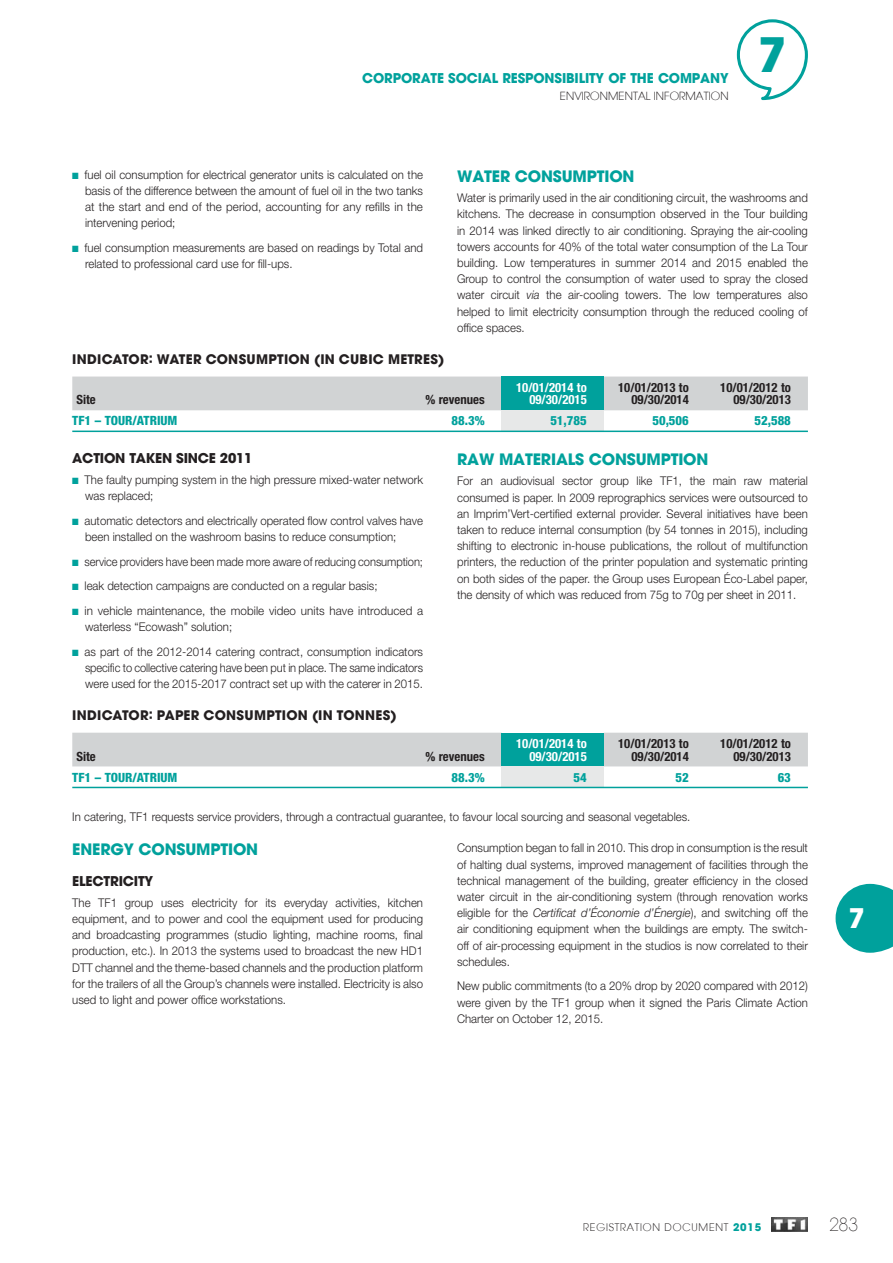
<style>
.page{position:relative;width:893px;height:1263px;background:#fff}
.page>*{position:absolute;margin:0;border:0;box-sizing:border-box;transform-origin:0 0}
.t1{font:700 47.4px "TF1 Avant Garde";color:#00a19c}
.t2{font:700 27px "TF1 Avant Garde";color:#fff}
.t3{font:300 18px "TF1 Avant Garde";color:#231f20}
.t4{font:700 15.75px "TF1 Avant Garde";letter-spacing:-.01em;color:#00a19c}
.t5{font:700 13.5px "TF1 Avant Garde";letter-spacing:-.01em;color:#00a19c}
.t6{font:700 13.5px "TF1 Avant Garde";letter-spacing:-.015em;color:#231f20}
.t7{font:700 13.2px "TF1 Avant Garde";letter-spacing:.015em;color:#231f20}
.t8{font:700 condensed 12.75px/12.8px "Helvetica Neue LT Std";color:#231f20;text-align:right}
.t9{font:800 condensed 12.75px "Helvetica Neue LT Std";color:#00a19c}
.t10{font:700 condensed 12.75px/12.8px "Helvetica Neue LT Std";color:#fff;text-align:right}
.t11{font:300 12px/16.2px "Helvetica Neue LT Std";color:#231f20;text-align:justify;scale:.95 1}
.t12{font:300 12px/16.2px "Helvetica Neue LT Std";color:#231f20}
.t13{font:300 12px "Helvetica Neue LT Std";color:#231f20;scale:.93 1}
.t14{font:500 11.25px "TF1 Avant Garde";color:#231f20}
.t15{font:500 10.5px "TF1 Avant Garde";letter-spacing:.07em;color:#231f20}
.s1{color:#00a19c}
.s2{font-style:italic}
.s3{font-weight:700;color:#00a19c}
</style>
<div class="page">
<img style="left:772px;top:1218px;width:36px;height:13px">
<svg style="left:737px;top:19px;width:71px;height:81px"></svg>
<svg style="left:836px;top:884px;width:57px;height:69px;background:#26afaa"></svg>
<div style="left:72px;top:376px;width:736px;height:34px;background:#d1d3d4"></div>
<div style="left:502px;top:377px;width:102px;height:33px;background:#00a19c"></div>
<div style="left:502px;top:410px;width:102px;height:21px;background:#e7e8e8"></div>
<hr style="left:72px;top:431px;width:736px;height:1px;background:#00a19c">
<div style="left:72px;top:733px;width:736px;height:33px;background:#d1d3d4"></div>
<div style="left:502px;top:733px;width:102px;height:33px;background:#00a19c"></div>
<div style="left:502px;top:766px;width:102px;height:21px;background:#e7e8e8"></div>
<hr style="left:72px;top:787px;width:736px;height:1px;background:#00a19c">
<p class="t5" style="left:362px;top:73px;width:368px">CORPORATE SOCIAL RESPONSIBILITY OF THE COMPANY</p>
<p class="t14" style="left:560px;top:91px;width:170px">ENVIRONMENTAL INFORMATION</p>
<h1 class="t1" style="left:758px;top:37px;width:31px">7</h1>
<p class="t11" style="left:85px;top:168px;width:357px;text-indent:-13px"><span class="s1">■</span> fuel oil consumption for electrical generator units is calculated on the basis of the difference between the amount of fuel oil in the two tanks at the start and end of the period, accounting for any refills in the intervening period;</p>
<p class="t11" style="left:85px;top:241px;width:357px;text-indent:-13px"><span class="s1">■</span> fuel consumption measurements are based on readings by Total and related to professional card use for fill-ups.</p>
<h3 class="t4" style="left:457px;top:170px;width:179px">WATER CONSUMPTION</h3>
<p class="t11" style="left:457px;top:191px;width:371px">Water is primarily used in the air conditioning circuit, the washrooms and kitchens. The decrease in consumption observed in the Tour building in 2014 was linked directly to air conditioning. Spraying the air-cooling towers accounts for 40% of the total water consumption of the La Tour building. Low temperatures in summer 2014 and 2015 enabled the Group to control the consumption of water used to spray the closed water circuit <span class="s2">via</span> the air-cooling towers. The low temperatures also helped to limit electricity consumption through the reduced cooling of office spaces.</p>
<p class="t7" style="left:72px;top:354px;width:374px">INDICATOR: WATER CONSUMPTION (IN CUBIC METRES)</p>
<p class="t8" style="left:77px;top:395px;width:21px">Site</p>
<p class="t8" style="left:425px;top:395px;width:61px">% revenues</p>
<p class="t10" style="left:516px;top:382px;width:72px">10/01/2014 to<br>09/30/2015</p>
<p class="t8" style="left:618px;top:382px;width:72px">10/01/2013 to<br>09/30/2014</p>
<p class="t8" style="left:720px;top:382px;width:72px">10/01/2012 to<br>09/30/2013</p>
<p class="t9" style="left:72px;top:416px;width:107px">TF1 – TOUR/ATRIUM</p>
<p class="t9" style="left:452px;top:416px;width:35px">88.3%</p>
<p class="t9" style="left:550px;top:416px;width:38px">51,785</p>
<p class="t9" style="left:652px;top:416px;width:38px">50,506</p>
<p class="t9" style="left:754px;top:416px;width:38px">52,588</p>
<p class="t6" style="left:72px;top:453px;width:182px">ACTION TAKEN SINCE 2011</p>
<p class="t11" style="left:85px;top:473px;width:357px;text-indent:-13px"><span class="s1">■</span> The faulty pumping system in the high pressure mixed-water network was replaced;</p>
<p class="t11" style="left:85px;top:514px;width:357px;text-indent:-13px"><span class="s1">■</span> automatic detectors and electrically operated flow control valves have been installed on the washroom basins to reduce consumption;</p>
<p class="t13" style="left:72px;top:557px;width:379px"><span class="s1">■</span> service providers have been made more aware of reducing consumption;</p>
<p class="t11" style="left:72px;top:579px;width:323px"><span class="s1">■</span> leak detection campaigns are conducted on a regular basis;</p>
<p class="t12" style="left:85px;top:604px;width:340px;text-indent:-13px"><span class="s1">■</span> in vehicle maintenance, the mobile video units have introduced a waterless “Ecowash” solution;</p>
<p class="t11" style="left:85px;top:645px;width:357px;text-indent:-13px"><span class="s1">■</span> as part of the 2012-2014 catering contract, consumption indicators specific to collective catering have been put in place. The same indicators were used for the 2015-2017 contract set up with the caterer in 2015.</p>
<h3 class="t4" style="left:457px;top:453px;width:253px">RAW MATERIALS CONSUMPTION</h3>
<p class="t11" style="left:457px;top:474px;width:371px">For an audiovisual sector group like TF1, the main raw material consumed is paper. In 2009 reprographics services were outsourced to an Imprim’Vert-certified external provider. Several initiatives have been taken to reduce internal consumption (by 54 tonnes in 2015), including shifting to electronic in-house publications, the rollout of multifunction printers, the reduction of the printer population and systematic printing on both sides of the paper. the Group uses European Éco-Label paper, the density of which was reduced from 75g to 70g per sheet in 2011.</p>
<p class="t7" style="left:72px;top:710px;width:326px">INDICATOR: PAPER CONSUMPTION (IN TONNES)</p>
<p class="t8" style="left:77px;top:751px;width:21px">Site</p>
<p class="t8" style="left:425px;top:751px;width:61px">% revenues</p>
<p class="t10" style="left:516px;top:738px;width:72px">10/01/2014 to<br>09/30/2015</p>
<p class="t8" style="left:618px;top:738px;width:72px">10/01/2013 to<br>09/30/2014</p>
<p class="t8" style="left:720px;top:738px;width:72px">10/01/2012 to<br>09/30/2013</p>
<p class="t9" style="left:72px;top:772px;width:107px">TF1 – TOUR/ATRIUM</p>
<p class="t9" style="left:452px;top:772px;width:35px">88.3%</p>
<p class="t9" style="left:574px;top:772px;width:15px">54</p>
<p class="t9" style="left:676px;top:772px;width:15px">52</p>
<p class="t9" style="left:778px;top:772px;width:15px">63</p>
<p class="t11" style="left:72px;top:810px;width:652px">In catering, TF1 requests service providers, through a contractual guarantee, to favour local sourcing and seasonal vegetables.</p>
<h3 class="t4" style="left:72px;top:844px;width:187px">ENERGY CONSUMPTION</h3>
<p class="t6" style="left:72px;top:876px;width:83px">ELECTRICITY</p>
<p class="t11" style="left:72px;top:896px;width:371px">The TF1 group uses electricity for its everyday activities, kitchen equipment, and to power and cool the equipment used for producing and broadcasting programmes (studio lighting, machine rooms, final production, etc.). In 2013 the systems used to broadcast the new HD1<br>DTT channel and the theme-based channels and the production platform for the trailers of all the Group’s channels were installed. Electricity is also used to light and power office workstations.</p>
<p class="t11" style="left:457px;top:841px;width:371px">Consumption began to fall in 2010. This drop in consumption is the result of halting dual systems, improved management of facilities through the technical management of the building, greater efficiency in the closed water circuit in the air-conditioning system (through renovation works eligible for the <span class="s2">Certificat d’Économie d’Énergie</span>), and switching off the air conditioning equipment when the buildings are empty. The switch&shy;off of air-processing equipment in the studios is now correlated to their schedules.</p>
<p class="t11" style="left:457px;top:979px;width:371px">New public commitments (to a 20% drop by 2020 compared with 2012) were given by the TF1 group when it signed the Paris Climate Action Charter on October 12, 2015.</p>
<h2 class="t2" style="left:848px;top:908px;width:18px">7</h2>
<p class="t15" style="left:583px;top:1223px;width:179px">REGISTRATION DOCUMENT <span class="s3">2015</span></p>
<h3 class="t3" style="left:829px;top:1218px;width:31px">283</h3>
</div>
